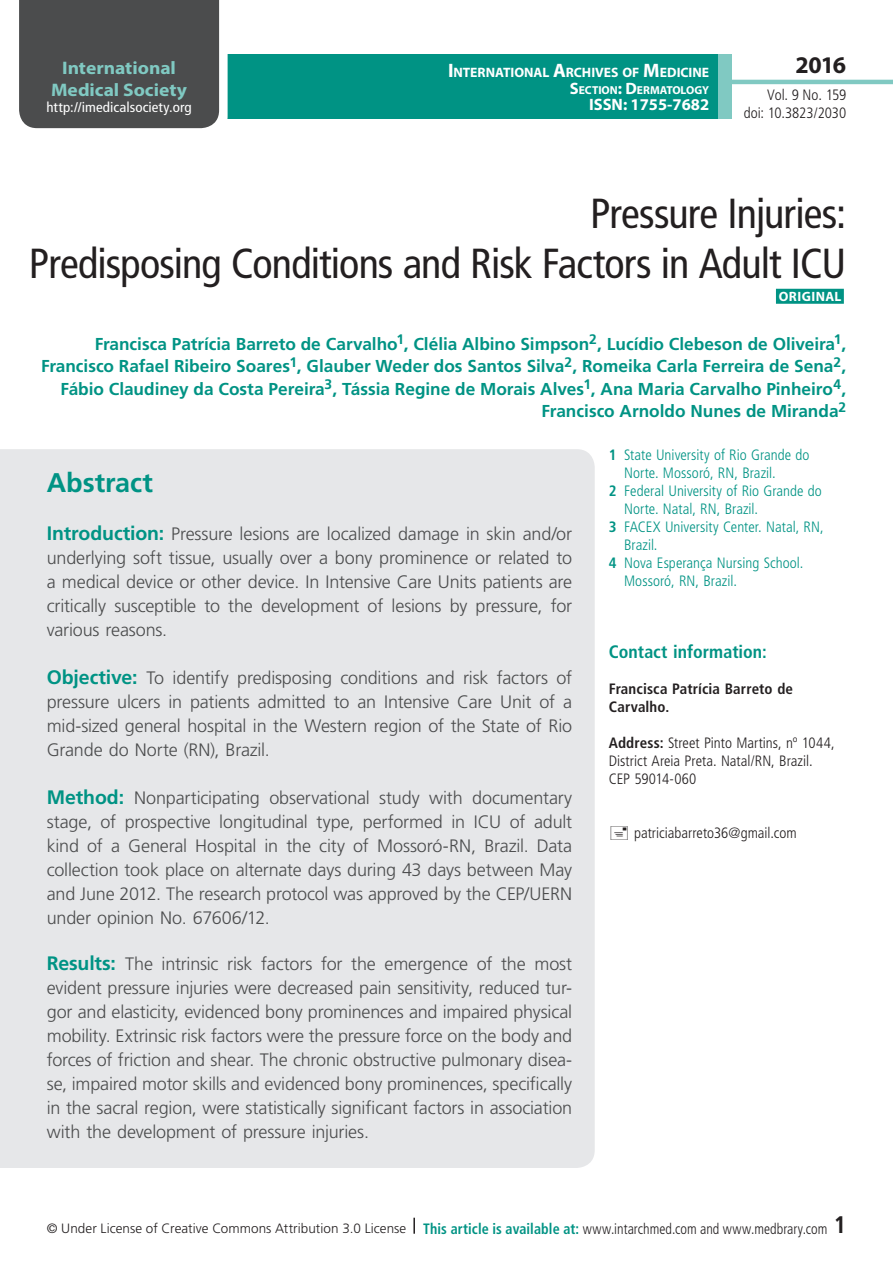
<style>
.page{position:relative;width:893px;height:1263px;background:#fff}
.page>*{position:absolute;margin:0;border:0;box-sizing:border-box;transform-origin:0 0}
.t1{font:condensed 42px/50.4px "Frutiger LT Std";letter-spacing:-.02em;color:#231f20;text-align:right}
.t2{font:700 27px "Frutiger LT Std";letter-spacing:-.005em;color:#009384}
.t3{font:700 24px "Myriad Pro";color:#231f20}
.t4{font:700 condensed 24px "Frutiger LT Std";color:#231f20}
.t5{font:700 18.15px/21.8px "Myriad Pro";color:#80c9c2;text-align:center;scale:1.07 1}
.t6{font:300 18px/24px "Frutiger LT Std";letter-spacing:-.01em;color:#4b4c4d;text-align:justify}
.t7{font:700 condensed 18px "Frutiger LT Std";color:#009384}
.t8{font:700 17.25px/22.5px "Frutiger LT Std";color:#009384;text-align:right}
.t9{font:700 16.5px "Myriad Pro";color:#fff}
.t10{font:300 condensed 15px "Frutiger LT Std";color:#009384}
.t11{font:300 condensed 15px/18px "Frutiger LT Std";color:#231f20;text-align:right}
.t12{font:700 condensed 15px/18px "Frutiger LT Std";letter-spacing:.005em;color:#231f20}
.t13{font:condensed 13.95px "Frutiger LT Std";letter-spacing:.005em;color:#fff;scale:1.07 1}
.t14{font:700 13.65px "Myriad Pro";letter-spacing:-.005em;color:#fff}
.t15{font:300 13.5px "Frutiger LT Std";letter-spacing:.005em;color:#231f20}
.t16{font:700 13.5px "Myriad Pro";letter-spacing:.03em;color:#fff}
.t17{font:700 11.55px "Myriad Pro";color:#fff}
.s1{font-size:19.5px}
.s2{font-size:16.5px}
.s3{font-weight:700}
.s4{font-weight:700;font-size:19.5px;color:#009384}
.s5{font-weight:700;font-stretch:condensed;font-size:15px;color:#009384}
.s6{font-stretch:condensed;font-size:15px}
</style>
<div class="page">
<div style="left:23px;top:54px;width:762px;height:65px;background:#009384"></div>
<div style="left:19px;top:0;width:209px;height:129px;background:#4b4c4d"></div>
<div style="left:732px;top:36px;width:161px;height:94px;background:#fff"></div>
<hr style="left:730px;top:80px;width:163px;height:4px;background:#80c9c2">
<div style="left:718px;top:54px;width:14px;height:65px;background:#80c9c2"></div>
<svg style="left:413px;top:1218px;width:2px;height:16px"></svg>
<div style="left:0;top:449px;width:595px;height:719px;background:#e6e7e9"></div>
<div style="left:776px;top:289px;width:68px;height:15px;background:#009384"></div>
<p class="t5" style="left:51px;top:56px;width:129px">International<br>Medical Society</p>
<p class="t13" style="left:46px;top:99px;width:137px">http://imedicalsociety.org</p>
<p class="t14" style="left:448px;top:64px;width:263px"><span class="s1">I</span>NTERNATIONAL <span class="s1">A</span>RCHIVES OF <span class="s1">M</span>EDICINE</p>
<p class="t17" style="left:570px;top:82px;width:141px"><span class="s2">S</span>ECTION<span class="s2">: D</span>ERMATOLOGY</p>
<p class="t9" style="left:589px;top:94px;width:122px">ISSN: 1755-7682</p>
<h3 class="t3" style="left:795px;top:49px;width:52px">2016</h3>
<p class="t11" style="left:744px;top:86px;width:104px">Vol. 9 No. 159 doi: 10.3823/2030</p>
<h1 class="t1" style="left:29px;top:188px;width:819px">Pressure Injuries:<br>Predisposing Conditions and Risk Factors in Adult ICU</h1>
<p class="t16" style="left:779px;top:287px;width:64px">ORIGINAL</p>
<p class="t8" style="left:41px;top:333px;width:807px">Francisca Patrícia Barreto de Carvalho<sup>1</sup>, Clélia Albino Simpson<sup>2</sup>, Lucídio Clebeson de Oliveira<sup>1</sup>, Francisco Rafael Ribeiro Soares<sup>1</sup>, Glauber Weder dos Santos Silva<sup>2</sup>, Romeika Carla Ferreira de Sena<sup>2</sup>, Fábio Claudiney da Costa Pereira<sup>3</sup>, Tássia Regine de Morais Alves<sup>1</sup>, Ana Maria Carvalho Pinheiro<sup>4</sup>, Francisco Arnoldo Nunes de Miranda<sup>2</sup></p>
<p class="t10" style="left:609px;top:447px;width:202px"><span class="s3">1</span> State University of Rio Grande do</p>
<p class="t10" style="left:624px;top:465px;width:153px">Norte. Mossoró, RN, Brazil.</p>
<p class="t10" style="left:609px;top:483px;width:215px"><span class="s3">2</span> Federal University of Rio Grande do</p>
<p class="t10" style="left:624px;top:501px;width:136px">Norte. Natal, RN, Brazil.</p>
<p class="t10" style="left:609px;top:519px;width:216px"><span class="s3">3</span> FACEX University Center. Natal, RN,</p>
<p class="t10" style="left:624px;top:537px;width:35px">Brazil.</p>
<p class="t10" style="left:609px;top:555px;width:196px"><span class="s3">4</span> Nova Esperança Nursing School.</p>
<p class="t10" style="left:624px;top:573px;width:114px">Mossoró, RN, Brazil.</p>
<h2 class="t2" style="left:47px;top:467px;width:108px">Abstract</h2>
<p class="t6" style="left:47px;top:522px;width:527px"><span class="s4">Introduction:</span> Pressure lesions are localized damage in skin and/or underlying soft tissue, usually over a bony prominence or related to a medical device or other device. In Intensive Care Units patients are critically susceptible to the development of lesions by pressure, for various reasons.</p>
<p class="t6" style="left:47px;top:666px;width:527px"><span class="s4">Objective:</span> To identify predisposing conditions and risk factors of pressure ulcers in patients admitted to an Intensive Care Unit of a mid-sized general hospital in the Western region of the State of Rio Grande do Norte (RN), Brazil.</p>
<p class="t6" style="left:47px;top:786px;width:527px"><span class="s4">Method:</span> Nonparticipating observational study with documentary stage, of prospective longitudinal type, performed in ICU of adult kind of a General Hospital in the city of Mossoró-RN, Brazil. Data collection took place on alternate days during 43 days between May and June 2012. The research protocol was approved by the CEP/UERN under opinion No. 67606/12.</p>
<p class="t6" style="left:47px;top:952px;width:527px"><span class="s4">Results:</span> The intrinsic risk factors for the emergence of the most evident pressure injuries were decreased pain sensitivity, reduced tur&shy;gor and elasticity, evidenced bony prominences and impaired physical mobility. Extrinsic risk factors were the pressure force on the body and forces of friction and shear. The chronic obstructive pulmonary disea&shy;se, impaired motor skills and evidenced bony prominences, specifically in the sacral region, were statistically significant factors in association with the development of pressure injuries.</p>
<p class="t7" style="left:609px;top:641px;width:159px">Contact information:</p>
<p class="t12" style="left:609px;top:680px;width:186px">Francisca Patrícia Barreto de<br>Carvalho.</p>
<p class="t11" style="left:609px;top:734px;width:227px;text-align:left"><span class="s3">Address:</span> Street Pinto Martins, nº 1044,<br>District Areia Preta. Natal/RN, Brazil.<br>CEP 59014-060</p>
<p class="t11" style="left:634px;top:824px;width:164px">patriciabarreto36@gmail.com</p>
<p class="t15" style="left:47px;top:1220px;width:782px">© Under License of Creative Commons Attribution 3.0 License <span class="s5">This article is available at:</span> <span class="s6">www.intarchmed.com and www.medbrary.com</span></p>
<h3 class="t4" style="left:834px;top:1210px;width:14px">1</h3>
</div>
